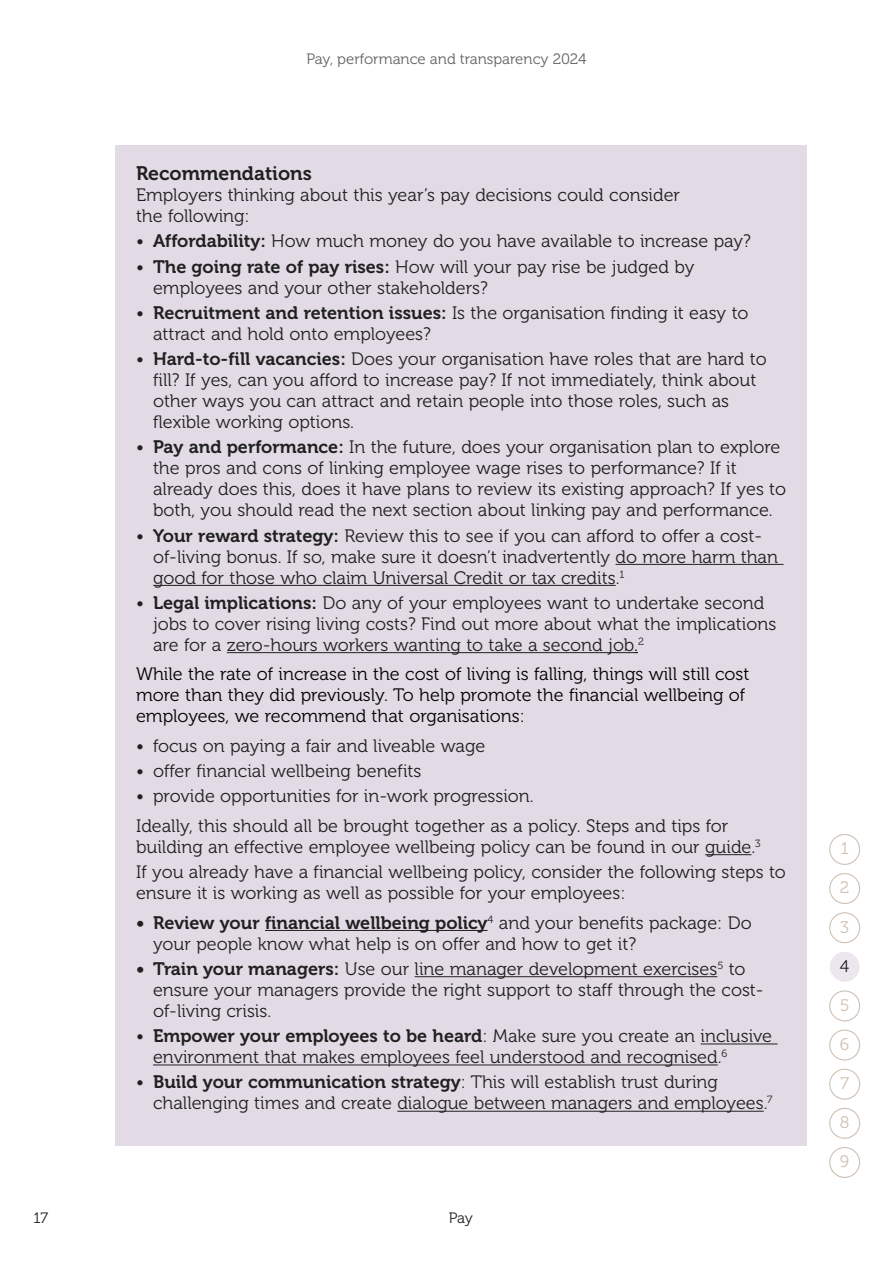
<style>
.page{position:relative;width:893px;height:1263px;background:#fff}
.page>*{position:absolute;margin:0;border:0;box-sizing:border-box;transform-origin:0 0}
.Subhead_1{font:19.5px "Museo 700";color:#202020}
.Bullet{font:18px/21px "Museo 300";color:#202020}
.B_body{font:18px/21px "Museo 300";color:#202020}
.B_body-2{font:18px/21px "Museo 300";color:#000}
.t1{font:16.8px "Museo 300";color:#cfc1b4}
.t2{font:16.8px "Museo 300";color:#202020}
.t3{font:15px "Museo 300";color:#636363}
.t4{font:15px "Museo 300";color:#202020}
.s1{font-family:"Museo 700"}
.s2{color:#000}
</style>
<div class="page">
<div style="left:829px;top:834px;width:31px;height:31px;border:1px solid #cfc1b4;border-radius:50%"></div>
<div style="left:829px;top:873px;width:31px;height:31px;border:1px solid #cfc1b4;border-radius:50%"></div>
<div style="left:829px;top:912px;width:31px;height:31px;border:1px solid #cfc1b4;border-radius:50%"></div>
<div style="left:829px;top:990px;width:31px;height:31px;border:1px solid #cfc1b4;border-radius:50%"></div>
<div style="left:829px;top:1029px;width:31px;height:31px;border:1px solid #cfc1b4;border-radius:50%"></div>
<div style="left:829px;top:1069px;width:31px;height:31px;border:1px solid #cfc1b4;border-radius:50%"></div>
<div style="left:829px;top:1108px;width:31px;height:31px;border:1px solid #cfc1b4;border-radius:50%"></div>
<div style="left:829px;top:1147px;width:31px;height:31px;border:1px solid #cfc1b4;border-radius:50%"></div>
<div style="left:116px;top:145px;width:691px;height:1001px;background:#e2dbe5"></div>
<hr style="left:615px;top:564px;width:168px;height:1px;background:#202020">
<hr style="left:153px;top:585px;width:463px;height:1px;background:#202020">
<hr style="left:227px;top:652px;width:407px;height:1px;background:#202020">
<hr style="left:705px;top:854px;width:46px;height:1px;background:#202020">
<hr style="left:265px;top:930px;width:223px;height:1px;background:#202020">
<hr style="left:415px;top:976px;width:302px;height:1px;background:#202020">
<hr style="left:701px;top:1043px;width:76px;height:1px;background:#202020">
<hr style="left:153px;top:1064px;width:565px;height:1px;background:#202020">
<hr style="left:397px;top:1111px;width:367px;height:1px;background:#202020">
<div style="left:830px;top:952px;width:30px;height:30px;background:#ece7ee;border-radius:50%"></div>
<p class="t4" style="left:34px;top:1210px;width:16px">17</p>
<p class="t3" style="left:306px;top:51px;width:282px">Pay, performance and transparency 2024</p>
<h1 class="Subhead_1" style="left:136px;top:162px;width:177px">Recommendations</h1>
<p class="B_body" style="left:136px;top:185px;width:545px">Employers thinking about this year’s pay decisions could consider the following:</p>
<p class="Bullet" style="left:136px;top:231px;width:616px">• <span class="s1">Affordability:</span> How much money do you have available to increase pay?</p>
<p class="Bullet" style="left:153px;top:256px;width:543px;text-indent:-17px">• <span class="s1">The going rate of pay rises:</span> How will your pay rise be judged by employees and your other stakeholders?</p>
<p class="Bullet" style="left:153px;top:302px;width:597px;text-indent:-17px">• <span class="s1">Recruitment and retention issues:</span> Is the organisation finding it easy to attract and hold onto employees?</p>
<p class="Bullet" style="left:153px;top:349px;width:615px;text-indent:-17px">• <span class="s1">Hard-to-fill vacancies:</span> Does your organisation have roles that are hard to fill? If yes, can you afford to increase pay? If not immediately, think about other ways you can attract and retain people into those roles, such as flexible working options.</p>
<p class="Bullet" style="left:153px;top:437px;width:635px;text-indent:-17px">• <span class="s1">Pay and performance:</span> In the future, does your organisation plan to explore the pros and cons of linking employee wage rises to performance? If it already does this, does it have plans to review its existing approach? If yes to both, you should read the next section about linking pay and performance.</p>
<p class="Bullet" style="left:153px;top:525px;width:626px;text-indent:-17px">• <span class="s1">Your reward strategy:</span> Review this to see if you can afford to offer a cost&shy;of-living bonus. If so, make sure it doesn’t inadvertently do more harm than good for those who claim Universal Credit or tax credits.<sup>1</sup></p>
<p class="Bullet" style="left:153px;top:592px;width:625px;text-indent:-17px">• <span class="s1">Legal implications:</span> Do any of your employees want to undertake second jobs to cover rising living costs? Find out more about what the implications are for a zero-hours workers wanting to take a second job<span class="s2">.</span><sup>2</sup></p>
<p class="B_body-2" style="left:136px;top:664px;width:615px">While the rate of increase in the cost of living is falling, things will still cost more than they did previously. To help promote the financial wellbeing of employees, we recommend that organisations:</p>
<p class="Bullet" style="left:136px;top:735px;width:351px">• focus on paying a fair and liveable wage</p>
<p class="Bullet" style="left:136px;top:761px;width:287px">• offer financial wellbeing benefits</p>
<p class="Bullet" style="left:136px;top:786px;width:399px">• provide opportunities for in-work progression.</p>
<p class="B_body" style="left:136px;top:815px;width:626px">Ideally, this should all be brought together as a policy. Steps and tips for building an effective employee wellbeing policy can be found in our guide.<sup>3</sup></p>
<p class="B_body" style="left:136px;top:862px;width:651px">If you already have a financial wellbeing policy, consider the following steps to ensure it is working as well as possible for your employees:</p>
<p class="Bullet" style="left:153px;top:912px;width:600px;text-indent:-17px"><span class="s1">• Review your financial wellbeing policy</span><sup>4</sup> and your benefits package: Do your people know what help is on offer and how to get it?</p>
<p class="Bullet" style="left:153px;top:958px;width:612px;text-indent:-17px"><span class="s1">• Train your managers:</span> Use our line manager development exercises<sup>5</sup> to ensure your managers provide the right support to staff through the cost&shy;of-living crisis.</p>
<p class="Bullet" style="left:153px;top:1026px;width:621px;text-indent:-17px">• <span class="s1">Empower your employees to be heard</span>: Make sure you create an inclusive environment that makes employees feel understood and recognised.<sup>6</sup></p>
<p class="Bullet" style="left:153px;top:1072px;width:621px;text-indent:-17px">• <span class="s1">Build your communication strategy</span>: This will establish trust during challenging times and create dialogue between managers and employees.<sup>7</sup></p>
<p class="t4" style="left:449px;top:1210px;width:26px">Pay</p>
<p class="t1" style="left:841px;top:839px;width:9px">1</p>
<p class="t1" style="left:840px;top:879px;width:11px">2</p>
<p class="t1" style="left:840px;top:918px;width:10px">3</p>
<p class="t2" style="left:840px;top:957px;width:11px">4</p>
<p class="t1" style="left:840px;top:996px;width:11px">5</p>
<p class="t1" style="left:840px;top:1035px;width:11px">6</p>
<p class="t1" style="left:840px;top:1074px;width:10px">7</p>
<p class="t1" style="left:840px;top:1113px;width:11px">8</p>
<p class="t1" style="left:840px;top:1152px;width:11px">9</p>
</div>
